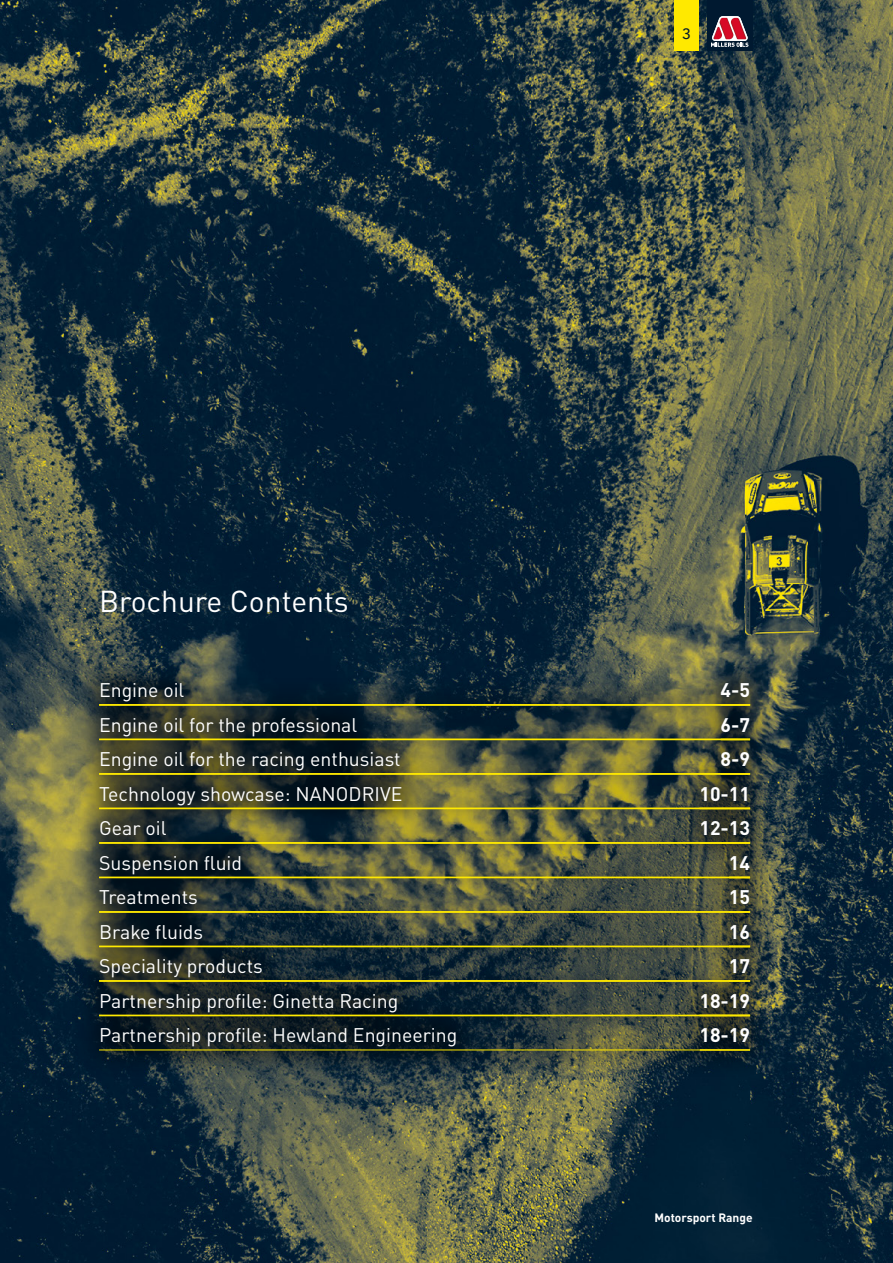
<style>
.page{position:relative;width:893px;height:1263px;background:#fff}
.page>*{position:absolute;margin:0;border:0;box-sizing:border-box;transform-origin:0 0}
.t1{font:29.85px "DINOT";color:#fff}
.t2{font:19.5px "DINOT";color:#fff}
.t3{font:700 19.5px "DINOT";color:#fff}
.t4{font:500 15px "Avenir Next";color:#001930}
.t5{font:700 12px "DINOT";color:#fff}
</style>
<div class="page">
<img style="left:0;top:0;width:893px;height:1263px">
<div style="left:73px;top:656px;width:703px;height:423px;background:#000;opacity:.75"></div>
<hr style="left:99px;top:1049px;width:600px;height:1px;background:#ffe900">
<hr style="left:699px;top:1049px;width:51px;height:2px;background:#ffe900">
<hr style="left:99px;top:704px;width:651px;height:2px;background:#ffe900">
<hr style="left:99px;top:980px;width:651px;height:2px;background:#ffe900">
<hr style="left:99px;top:1014px;width:651px;height:2px;background:#ffe900">
<hr style="left:99px;top:945px;width:651px;height:2px;background:#ffe900">
<hr style="left:99px;top:911px;width:651px;height:2px;background:#ffe900">
<hr style="left:99px;top:876px;width:651px;height:2px;background:#ffe900">
<hr style="left:99px;top:842px;width:651px;height:2px;background:#ffe900">
<hr style="left:99px;top:807px;width:651px;height:2px;background:#ffe900">
<hr style="left:99px;top:773px;width:651px;height:2px;background:#ffe900">
<hr style="left:99px;top:738px;width:651px;height:2px;background:#ffe900">
<div style="left:675px;top:0;width:24px;height:51px;background:#ffe900"></div>
<div style="left:707px;top:0;width:46px;height:51px;background:#001930"></div>
<svg style="left:711px;top:16px;width:37px;height:31px"></svg>
<h1 class="t1" style="left:99px;top:583px;width:251px">Brochure Contents</h1>
<p class="t4" style="left:682px;top:21px;width:10px">3</p>
<p class="t2" style="left:99px;top:678px;width:87px">Engine oil</p>
<p class="t3" style="left:721px;top:678px;width:31px">4-5</p>
<p class="t2" style="left:99px;top:713px;width:260px">Engine oil for the professional</p>
<p class="t3" style="left:721px;top:712px;width:31px">6-7</p>
<p class="t2" style="left:99px;top:747px;width:303px">Engine oil for the racing enthusiast</p>
<p class="t3" style="left:721px;top:747px;width:31px">8-9</p>
<p class="t2" style="left:99px;top:782px;width:305px">Technology showcase: NANODRIVE</p>
<p class="t3" style="left:699px;top:781px;width:52px">10-11</p>
<p class="t2" style="left:99px;top:816px;width:69px">Gear oil</p>
<p class="t3" style="left:699px;top:816px;width:52px">12-13</p>
<p class="t2" style="left:99px;top:851px;width:145px">Suspension fluid</p>
<p class="t3" style="left:729px;top:850px;width:23px">14</p>
<p class="t2" style="left:99px;top:885px;width:100px">Treatments</p>
<p class="t3" style="left:729px;top:885px;width:23px">15</p>
<p class="t2" style="left:99px;top:920px;width:106px">Brake fluids</p>
<p class="t3" style="left:729px;top:919px;width:23px">16</p>
<p class="t2" style="left:99px;top:954px;width:165px">Speciality products</p>
<p class="t3" style="left:729px;top:954px;width:23px">17</p>
<p class="t2" style="left:99px;top:989px;width:301px">Partnership profile: Ginetta Racing</p>
<p class="t3" style="left:699px;top:988px;width:52px">18-19</p>
<p class="t2" style="left:99px;top:1023px;width:360px">Partnership profile: Hewland Engineering</p>
<p class="t3" style="left:699px;top:1023px;width:52px">18-19</p>
<p class="t5" style="left:654px;top:1210px;width:100px">Motorsport Range</p>
</div>
